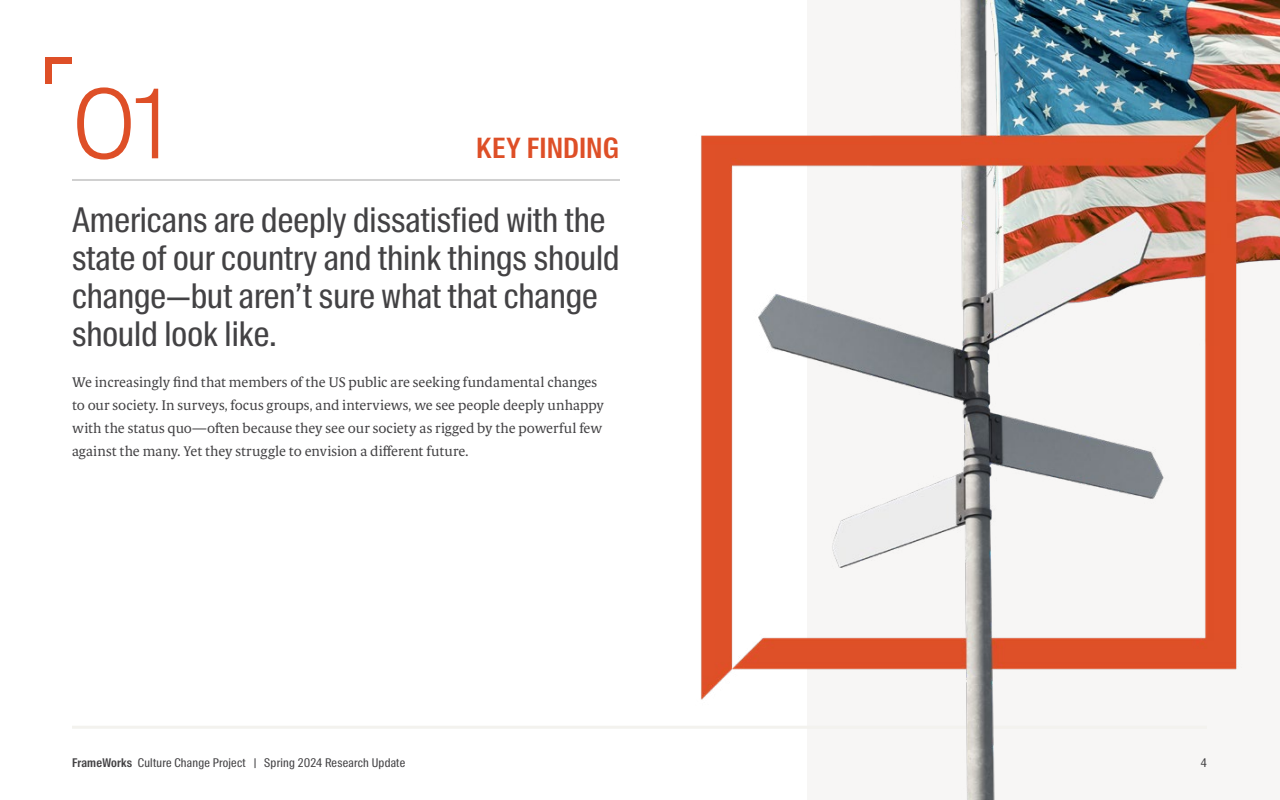
<style>
.page{position:relative;width:1280px;height:800px;background:#fff}
.page>*{position:absolute;margin:0;border:0;box-sizing:border-box;transform-origin:0 0}
.t1{font:300 96px "Suisse Intl";color:#de4f27}
.t2{font:34px/38px "Suisse Intl Cond";color:#434244}
.t3{font:600 28px "Suisse Intl Cond";letter-spacing:.005em;color:#de4f27}
.t4{font:14px/23px "Berlingske Serif Tx";letter-spacing:-.005em;color:#434244}
.t5{font:12px "Suisse Intl Cond";letter-spacing:.02em;color:#434244}
.s1{font-weight:600}
</style>
<div class="page">
<hr style="left:72px;top:179px;width:548px;height:2px;background:#d0d0d0">
<svg style="left:45px;top:57px;width:27px;height:27px"></svg>
<hr style="left:72px;top:726px;width:1135px;height:3px;background:#f3f2ee">
<img style="left:701px;top:0;width:579px;height:800px">
<h1 class="t1" style="left:72px;top:69px;width:97px">01</h1>
<h3 class="t3" style="left:476px;top:132px;width:144px">KEY FINDING</h3>
<h2 class="t2" style="left:72px;top:201px;width:549px">Americans are deeply dissatisfied with the state of our country and think things should change—but aren’t sure what that change should look like.</h2>
<p class="t4" style="left:72px;top:371px;width:533px">We increasingly find that members of the US public are seeking fundamental changes to our society. In surveys, focus groups, and interviews, we see people deeply unhappy with the status quo—often because they see our society as rigged by the powerful few against the many. Yet they struggle to envision a different future.</p>
<p class="t5" style="left:72px;top:756px;width:335px"><span class="s1">FrameWorks</span> Culture Change Project | Spring 2024 Research Update</p>
<p class="t5" style="left:1201px;top:756px;width:8px">4</p>
</div>
